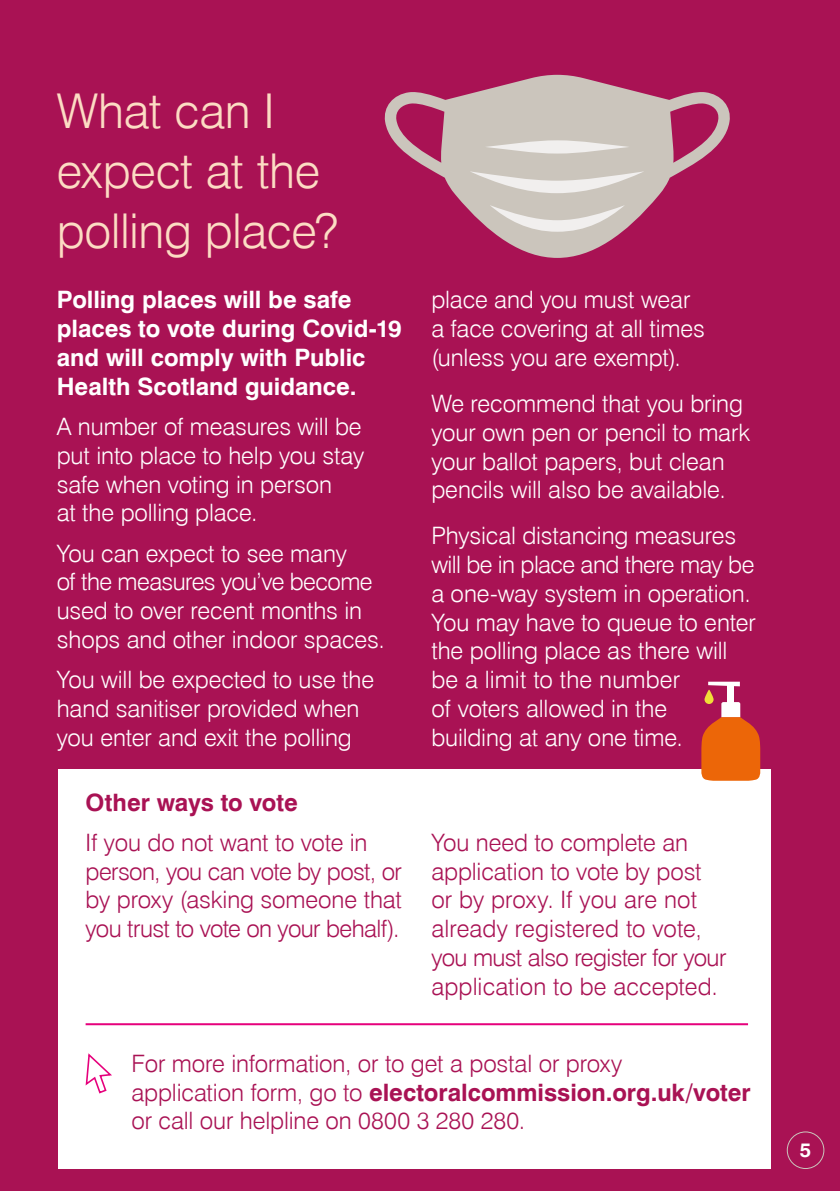
<style>
.page{position:relative;width:840px;height:1191px;background:#fff}
.page>*{position:absolute;margin:0;border:0;box-sizing:border-box;transform-origin:0 0}
.t1{font:300 48px/60px "Swiss 721 BT";letter-spacing:-.01em;color:#fcdcc3}
.t2{font:300 24px/28.8px "Swiss 721 BT";letter-spacing:-.005em;color:#fff}
.t3{font:300 24px/28.8px "Swiss 721 BT";letter-spacing:-.005em;color:#a91254}
.t4{font:700 24px/28.8px "Swiss 721 BT";color:#fff}
.t5{font:700 24px "Swiss 721 BT";letter-spacing:-.005em;color:#a91254}
.t6{font:700 20px "Swiss 721 BT";color:#fff}
.s1{font-weight:700}
</style>
<div class="page">
<div style="left:0;top:0;width:839px;height:1191px;background:#a91254"></div>
<div style="left:58px;top:770px;width:712px;height:399px;background:#fff"></div>
<svg style="left:384px;top:75px;width:346px;height:183px;fill:#cbc5bc"></svg>
<svg style="left:700px;top:681px;width:60px;height:99px"></svg>
<hr style="left:86px;top:1023px;width:661px;height:2px;background:#e6007c">
<svg style="left:85px;top:1053px;width:27px;height:41px"></svg>
<div style="left:786px;top:1131px;width:37px;height:38px;border:1px solid #cbc5bc;border-radius:50%"></div>
<h2 class="t1" style="left:57px;top:81px;width:283px">What can I expect at the polling place?</h2>
<p class="t4" style="left:57px;top:285px;width:346px">Polling places will be safe places to vote during Covid-19 and will comply with Public<br>Health Scotland guidance.</p>
<p class="t2" style="left:57px;top:412px;width:309px">A number of measures will be put into place to help you stay safe when voting in person<br>at the polling place.</p>
<p class="t2" style="left:57px;top:538px;width:329px">You can expect to see many<br>of the measures you’ve become used to over recent months in shops and other indoor spaces.</p>
<p class="t2" style="left:57px;top:665px;width:319px">You will be expected to use the hand sanitiser provided when you enter and exit the polling</p>
<p class="t2" style="left:431px;top:285px;width:275px">place and you must wear a face covering at all times (unless you are exempt).</p>
<p class="t2" style="left:431px;top:389px;width:320px">We recommend that you bring your own pen or pencil to mark your ballot papers, but clean pencils will also be available.</p>
<p class="t2" style="left:431px;top:521px;width:326px">Physical distancing measures will be in place and there may be a one-way system in operation.<br>You may have to queue to enter the polling place as there will be a limit to the number<br>of voters allowed in the<br>building at any one time.</p>
<h3 class="t5" style="left:86px;top:787px;width:213px">Other ways to vote</h3>
<p class="t3" style="left:86px;top:827px;width:318px">If you do not want to vote in person, you can vote by post, or by proxy (asking someone that you trust to vote on your behalf).</p>
<p class="t3" style="left:431px;top:827px;width:296px">You need to complete an application to vote by post or by proxy. If you are not already registered to vote, you must also register for your application to be accepted.</p>
<p class="t3" style="left:131px;top:1048px;width:620px">For more information, or to get a postal or proxy<br>application form, go to <span class="s1">electoralcommission.org.uk/voter </span>or call our helpline on 0800 3 280 280.</p>
<p class="t6" style="left:799px;top:1137px;width:13px">5</p>
</div>
